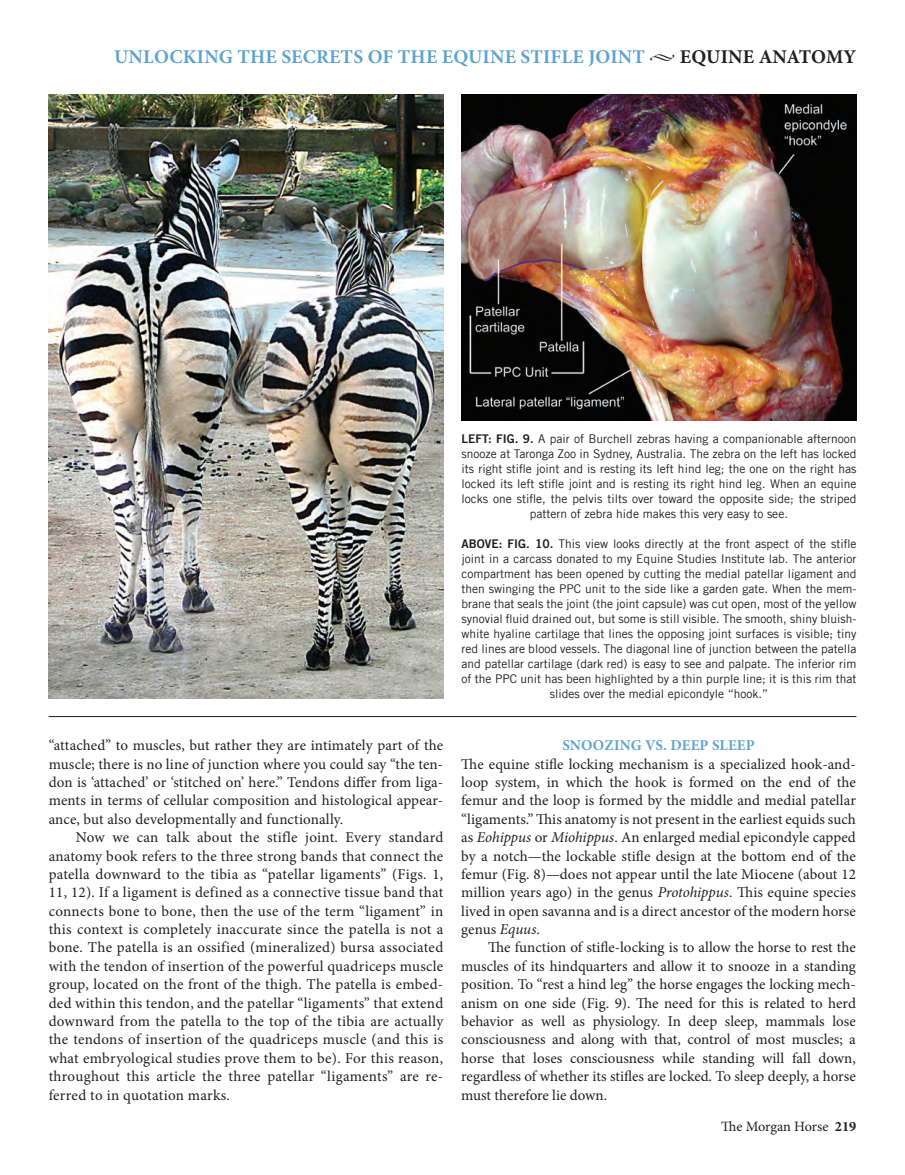
<style>
.page{position:relative;width:905px;height:1175px;background:#fff}
.page>*{position:absolute;margin:0;border:0;box-sizing:border-box;transform-origin:0 0}
.t1{font:700 19.5px "Minion Pro";letter-spacing:.01em;color:#5fa4d0}
.t2{font:15px/18.3px "Minion Pro";letter-spacing:.005em;color:#231f20;text-align:justify}
.t3{font:700 15px "Minion Pro";letter-spacing:.01em;color:#5fa4d0}
.t4{font:14.25px "Minion Pro";letter-spacing:-.01em;color:#231f20}
.t5{font:12px/15px "Trade Gothic";color:#231f20;text-align:center}
.s1{color:#231f20}
.s2{font-family:"Trade Gothic Bold 6"}
.s3{font-style:italic}
.s4{font-weight:700}
</style>
<div class="page">
<img style="left:49px;top:94px;width:394px;height:604px">
<img style="left:461px;top:94px;width:395px;height:326px">
<hr style="left:49px;top:716px;width:807px;height:1px;background:#231f20">
<h1 class="t1" style="left:114px;top:43px;width:743px">UNLOCKING THE SECRETS OF THE EQUINE STIFLE JOINT <span class="s1">◆ EQUINE ANATOMY</span></h1>
<p class="t2" style="left:49px;top:736px;width:396px">“attached” to muscles, but rather they are intimately part of the muscle; there is no line of junction where you could say “the ten&shy;don is ‘attached’ or ‘stitched on’ here.” Tendons differ from liga&shy;ments in terms of cellular composition and histological appear&shy;ance, but also developmentally and functionally.</p>
<p class="t2" style="left:49px;top:828px;width:396px;text-indent:27px">Now we can talk about the stifle joint. Every standard anatomy book refers to the three strong bands that connect the patella downward to the tibia as “patellar ligaments” (Figs. 1, 11, 12). If a ligament is defined as a connective tissue band that connects bone to bone, then the use of the term “ligament” in this context is completely inaccurate since the patella is not a bone. The patella is an ossified (mineralized) bursa associated with the tendon of insertion of the powerful quadriceps muscle group, located on the front of the thigh. The patella is embed&shy;ded within this tendon, and the patellar “ligaments” that extend downward from the patella to the top of the tibia are actually the tendons of insertion of the quadriceps muscle (and this is what embryological studies prove them to be). For this reason, throughout this article the three patellar “ligaments” are re&shy;ferred to in quotation marks.</p>
<p class="t5" style="left:461px;top:432px;width:396px"><span class="s2">LEFT: FIG. 9.</span> A pair of Burchell zebras having a companionable afternoon snooze at Taronga Zoo in Sydney, Australia. The zebra on the left has locked its right stifle joint and is resting its left hind leg; the one on the right has locked its left stifle joint and is resting its right hind leg. When an equine locks one stifle, the pelvis tilts over toward the opposite side; the striped pattern of zebra hide makes this very easy to see.</p>
<p class="t5" style="left:461px;top:537px;width:396px"><span class="s2">ABOVE: FIG. 10.</span> This view looks directly at the front aspect of the stifle joint in a carcass donated to my Equine Studies Institute lab. The anterior compartment has been opened by cutting the medial patellar ligament and then swinging the PPC unit to the side like a garden gate. When the mem&shy;brane that seals the joint (the joint capsule) was cut open, most of the yellow synovial fluid drained out, but some is still visible. The smooth, shiny bluish&shy;white hyaline cartilage that lines the opposing joint surfaces is visible; tiny red lines are blood vessels. The diagonal line of junction between the patella and patellar cartilage (dark red) is easy to see and palpate. The inferior rim of the PPC unit has been highlighted by a thin purple line; it is this rim that slides over the medial epicondyle “hook.”</p>
<p class="t3" style="left:562px;top:735px;width:194px">SNOOZING VS. DEEP SLEEP</p>
<p class="t2" style="left:461px;top:754px;width:396px">The equine stifle locking mechanism is a specialized hook-and&shy;loop system, in which the hook is formed on the end of the femur and the loop is formed by the middle and medial patellar “ligaments.” This anatomy is not present in the earliest equids such as <span class="s3">Eohippus</span> or <span class="s3">Miohippus</span>. An enlarged medial epicondyle capped by a notch—the lockable stifle design at the bottom end of the femur (Fig. 8)—does not appear until the late Miocene (about 12 million years ago) in the genus <span class="s3">Protohippus</span>. This equine species lived in open savanna and is a direct ancestor of the modern horse genus <span class="s3">Equus</span>.</p>
<p class="t2" style="left:461px;top:938px;width:396px;text-indent:27px">The function of stifle-locking is to allow the horse to rest the muscles of its hindquarters and allow it to snooze in a standing position. To “rest a hind leg” the horse engages the locking mech&shy;anism on one side (Fig. 9). The need for this is related to herd behavior as well as physiology. In deep sleep, mammals lose consciousness and along with that, control of most muscles; a horse that loses consciousness while standing will fall down, regardless of whether its stifles are locked. To sleep deeply, a horse must therefore lie down.</p>
<p class="t4" style="left:721px;top:1117px;width:137px">The Morgan Horse <span class="s4">219</span></p>
</div>
